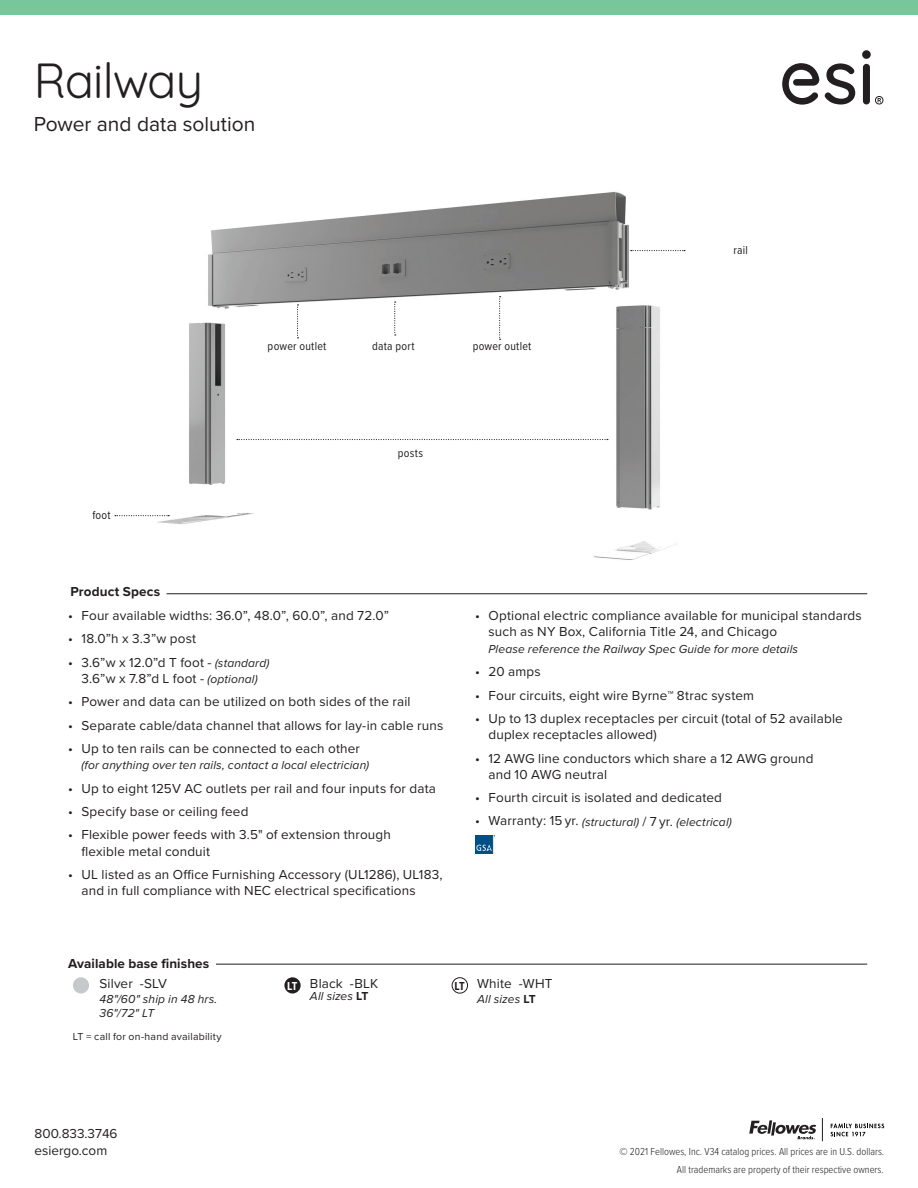
<style>
.page{position:relative;width:918px;height:1188px;background:#fff}
.page>*{position:absolute;margin:0;border:0;box-sizing:border-box;transform-origin:0 0}
.t1{font:48px "Quicksand";letter-spacing:-.015em;color:#231f20}
.t2{font:21px "Proxima Nova";color:#231f20}
.t3{font:13.5px/16.5px "Proxima Nova";letter-spacing:.01em;color:#231f20}
.t4{font:700 13.5px "Proxima Nova";letter-spacing:.01em;color:#231f20}
.t5{font:italic 12px/14.4px "Proxima Nova";letter-spacing:.01em;color:#231f20}
.t6{font:12px "Proxima Nova Cond";letter-spacing:.02em;color:#231f20}
.t7{font:700 12px "Proxima Nova Cond";color:#fff}
.t8{font:700 12px "Proxima Nova Cond";color:#231f20}
.t9{font:300 10.5px "Proxima Nova Cond";color:#231f20}
.t10{font:10.5px "Proxima Nova";letter-spacing:.02em;color:#231f20}
.s1{font-style:italic;font-size:12px}
.s2{font-style:normal;font-size:13.5px}
.s3{font-weight:700;font-style:normal}
</style>
<div class="page">
<div style="left:0;top:0;width:918px;height:15px;background:#77c79a"></div>
<svg style="left:822px;top:1118px;width:1px;height:23px"></svg>
<svg style="left:831px;top:1124px;width:53px;height:12px"></svg>
<svg style="left:749px;top:1120px;width:67px;height:20px"></svg>
<img style="left:475px;top:835px;width:20px;height:18px">
<div style="left:284px;top:977px;width:17px;height:17px;background:#231f20;border-radius:50%"></div>
<div style="left:73px;top:977px;width:16px;height:17px;background:#c7c8ca;border-radius:50%"></div>
<div style="left:452px;top:977px;width:16px;height:17px;border:1px solid #231f20;border-radius:50%"></div>
<hr style="left:167px;top:593px;width:700px;height:1px;background:#231f20">
<hr style="left:131px;top:964px;width:736px;height:1px;background:#231f20">
<div style="left:68px;top:957px;width:148px;height:16px;background:#fff"></div>
<img style="left:114px;top:191px;width:572px;height:369px">
<svg style="left:631px;top:250px;width:54px;height:1px"></svg>
<svg style="left:237px;top:439px;width:371px;height:1px"></svg>
<svg style="left:115px;top:515px;width:54px;height:1px"></svg>
<svg style="left:297px;top:304px;width:2px;height:34px"></svg>
<svg style="left:394px;top:302px;width:2px;height:34px"></svg>
<svg style="left:499px;top:296px;width:2px;height:44px"></svg>
<div style="left:863px;top:64px;width:7px;height:40px;background:#231f20;border-radius:4px"></div>
<div style="left:862px;top:50px;width:9px;height:9px;background:#231f20;border-radius:50%"></div>
<svg style="left:782px;top:63px;width:73px;height:42px"></svg>
<svg style="left:875px;top:96px;width:8px;height:9px"></svg>
<h1 class="t1" style="left:34px;top:43px;width:171px">Railway</h1>
<h2 class="t2" style="left:34px;top:109px;width:223px">Power and data solution</h2>
<p class="t6" style="left:92px;top:506px;width:20px">foot</p>
<p class="t4" style="left:70px;top:581px;width:91px">Product Specs</p>
<p class="t6" style="left:268px;top:337px;width:60px">power outlet</p>
<p class="t6" style="left:372px;top:337px;width:44px">data port</p>
<p class="t6" style="left:473px;top:337px;width:60px">power outlet</p>
<p class="t6" style="left:398px;top:444px;width:27px">posts</p>
<p class="t6" style="left:733px;top:241px;width:16px">rail</p>
<p class="t3" style="left:68px;top:607px;width:323px">• Four available widths: 36.0”, 48.0”, 60.0”, and 72.0”</p>
<p class="t3" style="left:68px;top:630px;width:130px">• 18.0”h x 3.3”w post</p>
<p class="t3" style="left:68px;top:653px;width:203px;text-align:center">• 3.6”w x 12.0”d T foot - <span class="s1">(standard)<br></span>3.6”w x 7.8”d L foot - <span class="s1">(optional)</span></p>
<p class="t3" style="left:68px;top:693px;width:344px">• Power and data can be utilized on both sides of the rail</p>
<p class="t3" style="left:68px;top:716px;width:377px">• Separate cable/data channel that allows for lay-in cable runs</p>
<p class="t3" style="left:68px;top:739px;width:293px">• Up to ten rails can be connected to each other</p>
<p class="t5" style="left:82px;top:758px;width:289px">(for anything over ten rails, contact a local electrician)</p>
<p class="t3" style="left:68px;top:779px;width:370px">• Up to eight 125V AC outlets per rail and four inputs for data</p>
<p class="t3" style="left:68px;top:802px;width:182px">• Specify base or ceiling feed</p>
<p class="t3" style="left:82px;top:826px;width:311px;text-indent:-14px">• Flexible power feeds with 3.5" of extension through flexible metal conduit</p>
<p class="t3" style="left:82px;top:865px;width:363px;text-indent:-14px">• UL listed as an Office Furnishing Accessory (UL1286), UL183, and in full compliance with NEC electrical specifications</p>
<p class="t3" style="left:489px;top:607px;width:375px;text-indent:-14px">• Optional electric compliance available for municipal standards such as NY Box, California Title 24, and Chicago</p>
<p class="t5" style="left:489px;top:641px;width:311px">Please reference the Railway Spec Guide for more details</p>
<p class="t3" style="left:475px;top:663px;width:67px">• 20 amps</p>
<p class="t3" style="left:475px;top:686px;width:281px">• Four circuits, eight wire Byrne™ 8trac system</p>
<p class="t3" style="left:489px;top:709px;width:356px;text-indent:-14px">• Up to 13 duplex receptacles per circuit (total of 52 available duplex receptacles allowed)</p>
<p class="t3" style="left:489px;top:749px;width:327px;text-indent:-14px">• 12 AWG line conductors which share a 12 AWG ground and 10 AWG neutral</p>
<p class="t3" style="left:475px;top:789px;width:248px">• Fourth circuit is isolated and dedicated</p>
<p class="t5" style="left:475px;top:814px;width:258px"><span class="s2">• Warranty: 15 yr.</span> (structural) <span class="s2">/ 7 yr.</span> (electrical)</p>
<p class="t4" style="left:68px;top:953px;width:143px">Available base finishes</p>
<p class="t3" style="left:99px;top:975px;width:69px">Silver -SLV</p>
<p class="t5" style="left:99px;top:991px;width:119px">48"/60" ship in 48 hrs.<br>36"/72" LT</p>
<p class="t10" style="left:73px;top:1029px;width:150px">LT = call for on-hand availability</p>
<p class="t3" style="left:310px;top:975px;width:70px">Black -BLK</p>
<p class="t5" style="left:310px;top:989px;width:60px">All sizes <span class="s3">LT</span></p>
<p class="t7" style="left:287px;top:977px;width:12px">LT</p>
<p class="t8" style="left:454px;top:977px;width:12px">LT</p>
<p class="t3" style="left:477px;top:975px;width:77px">White -WHT</p>
<p class="t5" style="left:477px;top:992px;width:60px">All sizes <span class="s3">LT</span></p>
<p class="t3" style="left:35px;top:1125px;width:85px">800.833.3746 esiergo.com</p>
<p class="t9" style="left:620px;top:1143px;width:266px">© 2021 Fellowes, Inc. V34 catalog prices. All prices are in U.S. dollars.</p>
<p class="t9" style="left:677px;top:1162px;width:208px">All trademarks are property of their respective owners.</p>
</div>
